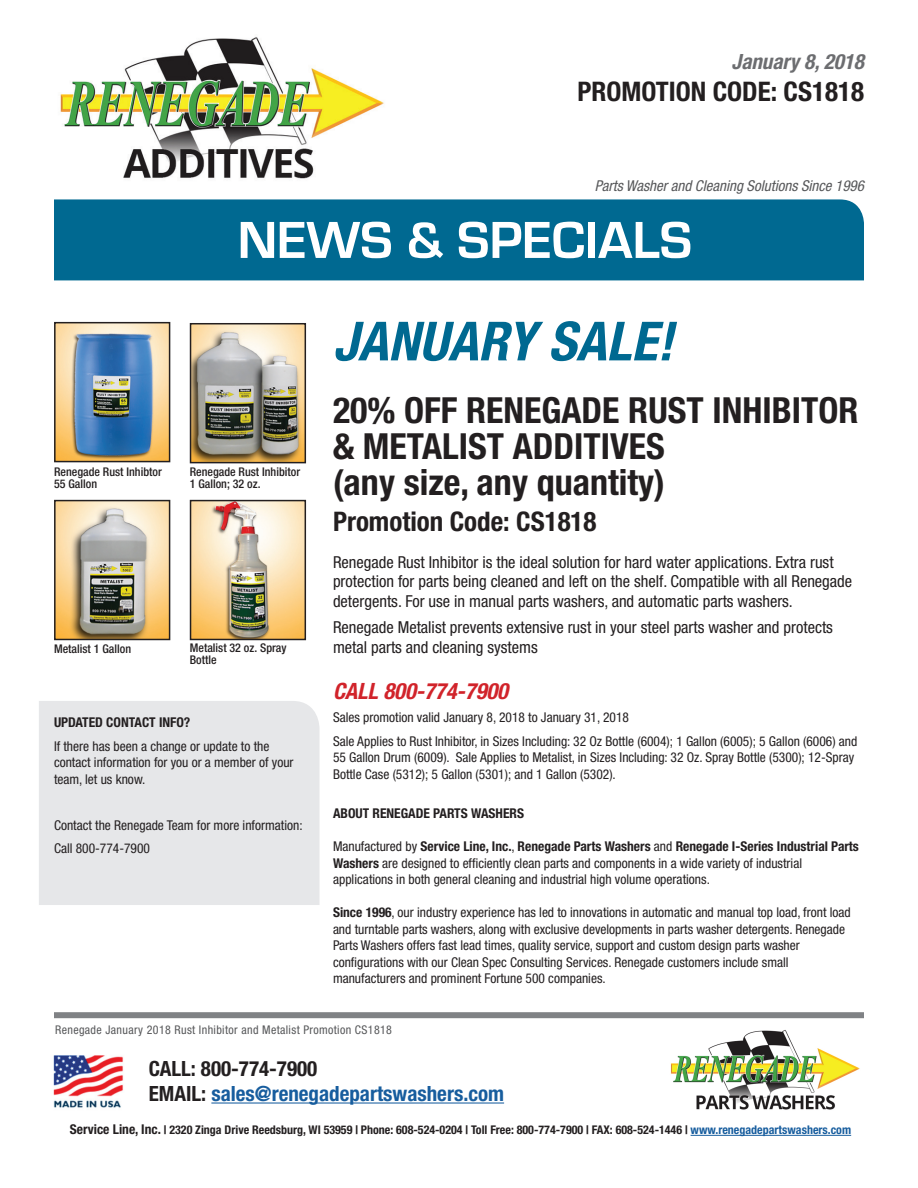
<style>
.page{position:relative;width:918px;height:1188px;background:#fff}
.page>*{position:absolute;margin:0;border:0;box-sizing:border-box;transform-origin:0 0}
.t1{font:700 54px "Eurostile";color:#fff}
.t2{font:italic 700 condensed 54px "Helvetica Neue LT Std";color:#006991}
.t3{font:700 condensed 36px/36px "Helvetica Neue LT Std";color:#231f20}
.t4{font:700 condensed 27px "Helvetica Neue LT Std";color:#231f20}
.t5{font:italic 700 condensed 22.5px "Helvetica Neue LT Std";color:#d1232a}
.t6{font:700 condensed 21px/25.2px "Helvetica Neue LT Std";color:#175d9e}
.t7{font:italic 700 condensed 21px "Helvetica Neue LT Std";color:#6c6d70}
.t8{font:condensed 16.5px/19.5px "Helvetica Neue LT Std";color:#231f20}
.t9{font:italic condensed 15px "Helvetica Neue LT Std";color:#57585a}
.t10{font:condensed 13.5px/16.5px "Helvetica Neue LT Std";color:#231f20}
.t11{font:700 condensed 13.5px "Helvetica Neue LT Std";color:#231f20}
.t12{font:700 condensed 12px "Helvetica Neue LT Std";color:#231f20}
.t13{font:500 condensed 12px/12px "Helvetica Neue LT Std";color:#231f20}
.t14{font:condensed 12px "Helvetica Neue LT Std";letter-spacing:.03em;color:#57585a}
.s1{font-weight:700}
.s2{color:#231f20}
.s3{font-size:13.5px}
.s4{color:#175d9e}
</style>
<div class="page">
<div style="left:39px;top:701px;width:281px;height:204px;background:#e6e7e9"></div>
<div style="left:54px;top:199px;width:810px;height:81px;background:#006991"></div>
<img style="left:57px;top:325px;width:110px;height:134px">
<div style="left:54px;top:322px;width:116px;height:140px;border:2px solid #231f20"></div>
<img style="left:193px;top:503px;width:110px;height:134px">
<div style="left:190px;top:500px;width:116px;height:140px;border:2px solid #231f20"></div>
<img style="left:57px;top:503px;width:110px;height:134px">
<div style="left:54px;top:500px;width:116px;height:140px;border:2px solid #231f20"></div>
<img style="left:193px;top:326px;width:110px;height:134px">
<div style="left:190px;top:323px;width:116px;height:140px;border:2px solid #231f20"></div>
<div style="left:54px;top:1012px;width:810px;height:6px;background:#808285"></div>
<hr style="left:691px;top:1135px;width:160px;height:1px;background:#175d9e">
<img style="left:671px;top:1030px;width:189px;height:80px">
<img style="left:53px;top:1055px;width:70px;height:53px">
<hr style="left:211px;top:1102px;width:293px;height:2px;background:#175d9e">
<img style="left:60px;top:37px;width:324px;height:142px">
<h3 class="t7" style="left:732px;top:49px;width:134px">January 8, 2018</h3>
<h3 class="t4" style="left:577px;top:75px;width:288px">PROMOTION CODE: CS1818</h3>
<p class="t9" style="left:595px;top:177px;width:271px">Parts Washer and Cleaning Solutions Since 1996</p>
<h1 class="t1" style="left:238px;top:211px;width:456px">NEWS &amp; SPECIALS</h1>
<p class="t13" style="left:54px;top:465px;width:109px">Renegade Rust Inhibtor<br>55 Gallon</p>
<p class="t13" style="left:190px;top:465px;width:112px">Renegade Rust Inhibitor<br>1 Gallon; 32 oz.</p>
<p class="t13" style="left:54px;top:643px;width:79px">Metalist 1 Gallon</p>
<p class="t13" style="left:190px;top:642px;width:98px">Metalist 32 oz. Spray<br>Bottle</p>
<p class="t11" style="left:54px;top:714px;width:138px">UPDATED CONTACT INFO?</p>
<p class="t10" style="left:54px;top:737px;width:241px">If there has been a change or update to the contact information for you or a member of your team, let us know.</p>
<p class="t10" style="left:54px;top:814px;width:250px;line-height:23.2px">Contact the Renegade Team for more information:<br>Call 800-774-7900</p>
<h1 class="t2" style="left:333px;top:309px;width:342px">JANUARY SALE!</h1>
<h2 class="t3" style="left:333px;top:392px;width:527px">20% OFF RENEGADE RUST INHIBITOR &amp; METALIST ADDITIVES<br>(any size, any quantity)</h2>
<h3 class="t4" style="left:333px;top:505px;width:265px">Promotion Code: CS1818</h3>
<p class="t8" style="left:333px;top:552px;width:521px">Renegade Rust Inhibitor is the ideal solution for hard water applications. Extra rust protection for parts being cleaned and left on the shelf. Compatible with all Renegade detergents. For use in manual parts washers, and automatic parts washers.</p>
<p class="t8" style="left:333px;top:618px;width:502px">Renegade Metalist prevents extensive rust in your steel parts washer and protects metal parts and cleaning systems</p>
<h3 class="t5" style="left:333px;top:678px;width:177px">CALL 800-774-7900</h3>
<p class="t10" style="left:333px;top:706px;width:526px;line-height:23.2px">Sales promotion valid January 8, 2018 to January 31, 2018<br>Sale Applies to Rust Inhibitor, in Sizes Including: 32 Oz Bottle (6004); 1 Gallon (6005); 5 Gallon (6006) and</p>
<p class="t10" style="left:333px;top:749px;width:523px">55 Gallon Drum (6009). Sale Applies to Metalist, in Sizes Including: 32 Oz. Spray Bottle (5300); 12-Spray<br>Bottle Case (5312); 5 Gallon (5301); and 1 Gallon (5302).</p>
<p class="t11" style="left:333px;top:805px;width:193px">ABOUT RENEGADE PARTS WASHERS</p>
<p class="t10" style="left:333px;top:838px;width:527px">Manufactured by <span class="s1">Service Line, Inc.</span>, <span class="s1">Renegade Parts Washers</span> and <span class="s1">Renegade I-Series Industrial Parts<br>Washers</span> are designed to efficiently clean parts and components in a wide variety of industrial applications in both general cleaning and industrial high volume operations.</p>
<p class="t10" style="left:333px;top:904px;width:519px"><span class="s1">Since 1996</span>, our industry experience has led to innovations in automatic and manual top load, front load and turntable parts washers, along with exclusive developments in parts washer detergents. Renegade Parts Washers offers fast lead times, quality service, support and custom design parts washer configurations with our Clean Spec Consulting Services. Renegade customers include small manufacturers and prominent Fortune 500 companies.</p>
<p class="t14" style="left:55px;top:1023px;width:338px">Renegade January 2018 Rust Inhibitor and Metalist Promotion CS1818</p>
<h3 class="t6" style="left:149px;top:1055px;width:357px"><span class="s2">CALL: 800-774-7900<br>EMAIL:</span> sales@renegadepartswashers.com</h3>
<p class="t12" style="left:70px;top:1123px;width:783px"><span class="s3">Service Line, Inc.</span> | 2320 Zinga Drive Reedsburg, WI 53959 | Phone: 608-524-0204 | Toll Free: 800-774-7900 | FAX: 608-524-1446 | <span class="s4">www.renegadepartswashers.com</span></p>
</div>
